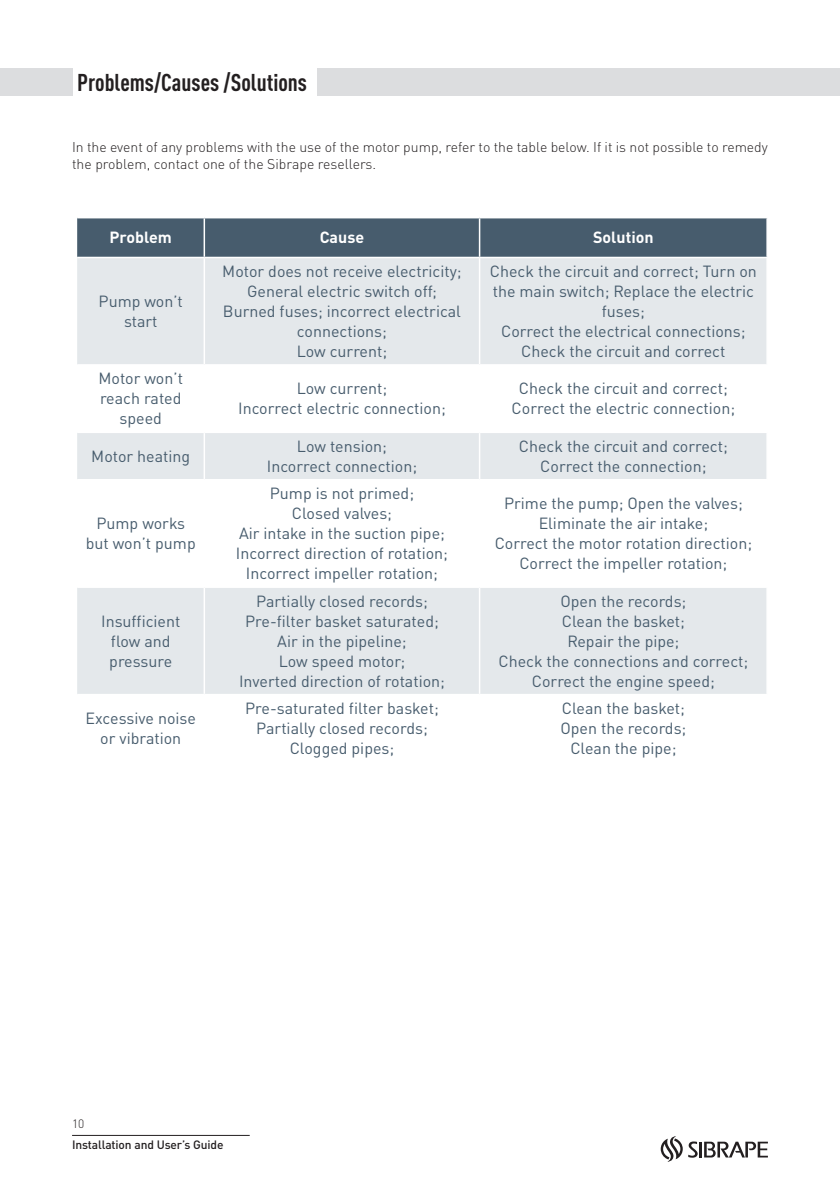
<style>
.page{position:relative;width:840px;height:1191px;background:#fff}
.page>*{position:absolute;margin:0;border:0;box-sizing:border-box;transform-origin:0 0}
.t1{font:700 condensed 24px "DIN Pro";color:#231f20}
.t2{font:16px/20px "DIN Pro";color:#475c6d;text-align:center}
.t3{font:700 16px "DIN Pro";color:#fff}
.t4{font:300 14px/16.8px "DIN Pro";color:#231f20}
.t5{font:500 12px "DIN Pro";letter-spacing:-.01em;color:#231f20}
.t6{font:300 12px "DIN Pro";color:#231f20}
</style>
<div class="page">
<hr style="left:72px;top:1135px;width:177px;height:1px;background:#231f20">
<svg style="left:660px;top:1136px;width:107px;height:26px"></svg>
<div style="left:0;top:68px;width:72px;height:28px;background:#dcdddf"></div>
<div style="left:317px;top:68px;width:522px;height:28px;background:#dcdddf"></div>
<div style="left:77px;top:218px;width:689px;height:39px;background:#475c6d"></div>
<div style="left:77px;top:258px;width:689px;height:106px;background:#e4e8eb"></div>
<svg style="left:77px;top:433px;width:689px;height:261px;fill:#e4e8eb"></svg>
<hr style="left:203px;top:218px;width:2px;height:39px;background:#fff">
<hr style="left:478px;top:218px;width:2px;height:39px;background:#fff">
<hr style="left:203px;top:258px;width:2px;height:106px;background:#fff">
<hr style="left:478px;top:258px;width:2px;height:106px;background:#fff">
<hr style="left:203px;top:433px;width:2px;height:46px;background:#fff">
<hr style="left:478px;top:433px;width:2px;height:46px;background:#fff">
<hr style="left:77px;top:479px;width:127px;height:1px;background:#fff">
<hr style="left:204px;top:479px;width:275px;height:1px;background:#fff">
<hr style="left:203px;top:480px;width:2px;height:106px;background:#fff">
<hr style="left:479px;top:479px;width:288px;height:1px;background:#fff">
<hr style="left:478px;top:480px;width:2px;height:106px;background:#fff">
<hr style="left:77px;top:586px;width:127px;height:2px;background:#fff">
<hr style="left:204px;top:586px;width:275px;height:2px;background:#fff">
<hr style="left:203px;top:588px;width:2px;height:106px;background:#fff">
<hr style="left:479px;top:586px;width:288px;height:2px;background:#fff">
<hr style="left:478px;top:588px;width:2px;height:106px;background:#fff">
<h1 class="t1" style="left:77px;top:65px;width:231px">Problems/Causes /Solutions</h1>
<p class="t4" style="left:72px;top:138px;width:697px">In the event of any problems with the use of the motor pump, refer to the table below. If it is not possible to remedy the problem, contact one of the Sibrape resellers.</p>
<p class="t3" style="left:109px;top:224px;width:64px">Problem</p>
<p class="t3" style="left:319px;top:224px;width:46px">Cause</p>
<p class="t3" style="left:592px;top:224px;width:62px">Solution</p>
<p class="t2" style="left:98px;top:289px;width:86px">Pump won’t start</p>
<p class="t2" style="left:222px;top:259px;width:241px">Motor does not receive electricity;<br>General electric switch off;<br>Burned fuses; incorrect electrical connections;<br>Low current;</p>
<p class="t2" style="left:489px;top:259px;width:268px">Check the circuit and correct; Turn on the main switch; Replace the electric fuses;<br>Correct the electrical connections;<br>Check the circuit and correct</p>
<p class="t2" style="left:98px;top:367px;width:86px">Motor won’t reach rated speed</p>
<p class="t2" style="left:238px;top:377px;width:209px">Low current;<br>Incorrect electric connection;</p>
<p class="t2" style="left:511px;top:377px;width:225px">Check the circuit and correct;<br>Correct the electric connection;</p>
<p class="t2" style="left:91px;top:444px;width:100px">Motor heating</p>
<p class="t2" style="left:267px;top:434px;width:152px">Low tension;<br>Incorrect connection;</p>
<p class="t2" style="left:518px;top:434px;width:210px">Check the circuit and correct;<br>Correct the connection;</p>
<p class="t2" style="left:86px;top:512px;width:111px">Pump works but won’t pump</p>
<p class="t2" style="left:101px;top:609px;width:81px">Insufficient flow and pressure</p>
<p class="t2" style="left:236px;top:482px;width:213px">Pump is not primed;<br>Closed valves;<br>Air intake in the suction pipe;<br>Incorrect direction of rotation;<br>Incorrect impeller rotation;</p>
<p class="t2" style="left:494px;top:492px;width:259px">Prime the pump; Open the valves;<br>Eliminate the air intake;<br>Correct the motor rotation direction;<br>Correct the impeller rotation;</p>
<p class="t2" style="left:239px;top:589px;width:207px">Partially closed records;<br>Pre-filter basket saturated;<br>Air in the pipeline;<br>Low speed motor;<br>Inverted direction of rotation;</p>
<p class="t2" style="left:498px;top:589px;width:251px">Open the records;<br>Clean the basket;<br>Repair the pipe;<br>Check the connections and correct;<br>Correct the engine speed;</p>
<p class="t2" style="left:86px;top:706px;width:112px">Excessive noise or vibration</p>
<p class="t2" style="left:245px;top:696px;width:195px">Pre-saturated filter basket;<br>Partially closed records;<br>Clogged pipes;</p>
<p class="t2" style="left:560px;top:696px;width:127px">Clean the basket;<br>Open the records;<br>Clean the pipe;</p>
<p class="t6" style="left:72px;top:1114px;width:14px">10</p>
<p class="t5" style="left:72px;top:1134px;width:153px">Installation and User’s Guide</p>
</div>
